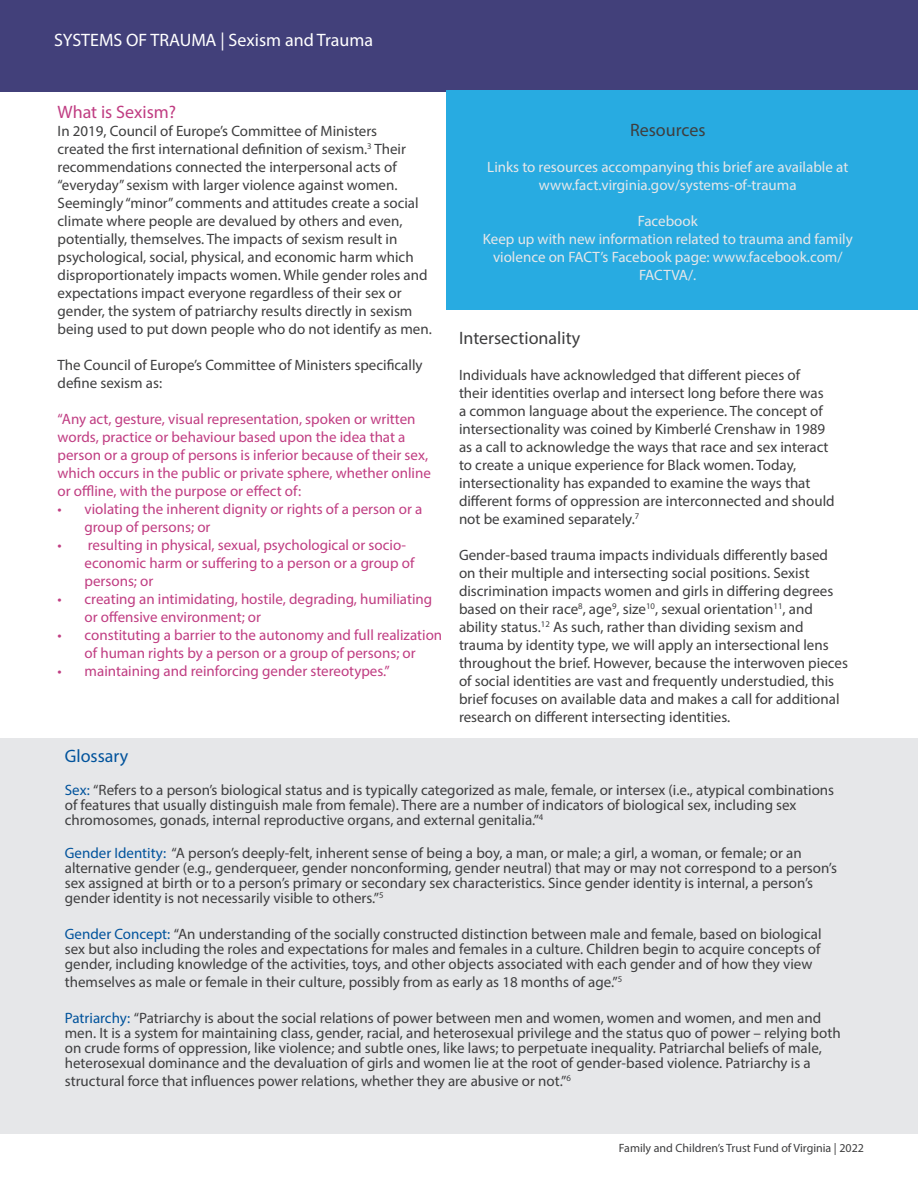
<style>
.page{position:relative;width:918px;height:1188px;background:#fff}
.page>*{position:absolute;margin:0;border:0;box-sizing:border-box;transform-origin:0 0}
.TXT__Intro_Copy{font:18px "Myriad Pro";color:#fff}
.TXT__Body__Header{font:18px "Myriad Pro";color:#3e3e3f}
.TXT__Body__Header-2{font:18px "Myriad Pro";color:#c03d82}
.TXT__Body__Subhead{font:18px "Myriad Pro";color:#3e3e3f}
.TXT__Body__Header-3{font:18px "Myriad Pro";color:#01539c}
.TXT__Body__Copy{font:15px/18px "Myriad Pro";color:#3e3e3f}
.TXT__Body__Copy__Cal{font:15px/18px "Myriad Pro";color:#c03d82}
.TXT__Body__Copy-2{font:15px/18px "Myriad Pro";color:#e6e7e9;text-align:center}
.t1{font:12px "Myriad Pro";color:#3e3e3f}
.s1{color:#01539c}
</style>
<div class="page">
<div style="left:0;top:0;width:904px;height:92px;background:#42407a"></div>
<svg style="left:904px;top:0;width:14px;height:90px"></svg>
<div style="left:0;top:738px;width:918px;height:396px;background:#e6e7e9"></div>
<div style="left:446px;top:90px;width:472px;height:219px;background:#28abe1"></div>
<p class="TXT__Intro_Copy" style="left:54px;top:29px;width:321px">SYSTEMS OF TRAUMA | Sexism and Trauma</p>
<p class="TXT__Body__Header-2" style="left:58px;top:101px;width:120px">What is Sexism?</p>
<p class="TXT__Body__Copy" style="left:58px;top:122px;width:376px">In 2019, Council of Europe’s Committee of Ministers<br>created the first international definition of sexism.<sup>3</sup> Their recommendations connected the interpersonal acts of “everyday” sexism with larger violence against women.<br>Seemingly “minor” comments and attitudes create a social climate where people are devalued by others and even, potentially, themselves. The impacts of sexism result in psychological, social, physical, and economic harm which disproportionately impacts women. While gender roles and expectations impact everyone regardless of their sex or gender, the system of patriarchy results directly in sexism being used to put down people who do not identify as men.</p>
<p class="TXT__Body__Copy" style="left:58px;top:356px;width:367px">The Council of Europe’s Committee of Ministers specifically define sexism as:</p>
<p class="TXT__Body__Copy__Cal" style="left:58px;top:410px;width:375px">“Any act, gesture, visual representation, spoken or written words, practice or behaviour based upon the idea that a person or a group of persons is inferior because of their sex, which occurs in the public or private sphere, whether online or offline, with the purpose or effect of:</p>
<p class="TXT__Body__Copy__Cal" style="left:85px;top:500px;width:339px;text-indent:-27px">• violating the inherent dignity or rights of a person or a group of persons; or</p>
<p class="TXT__Body__Copy__Cal" style="left:85px;top:536px;width:331px;text-indent:-27px">• resulting in physical, sexual, psychological or socio&shy;economic harm or suffering to a person or a group of persons; or</p>
<p class="TXT__Body__Copy__Cal" style="left:85px;top:590px;width:349px;text-indent:-27px">• creating an intimidating, hostile, degrading, humiliating or offensive environment; or</p>
<p class="TXT__Body__Copy__Cal" style="left:58px;top:626px;width:386px;text-align:center">• constituting a barrier to the autonomy and full realization of human rights by a person or a group of persons; or</p>
<p class="TXT__Body__Copy__Cal" style="left:58px;top:662px;width:334px">• maintaining and reinforcing gender stereotypes.”</p>
<p class="TXT__Body__Header-3" style="left:65px;top:745px;width:65px">Glossary</p>
<p class="TXT__Body__Subhead" style="left:630px;top:118px;width:77px">Resources</p>
<p class="TXT__Body__Copy-2" style="left:487px;top:157px;width:363px">Links to resources accompanying this brief are available at</p>
<p class="TXT__Body__Copy-2" style="left:539px;top:175px;width:259px">www.fact.virginia.gov/systems-of-trauma</p>
<p class="TXT__Body__Copy-2" style="left:638px;top:211px;width:62px">Facebook</p>
<p class="TXT__Body__Copy-2" style="left:483px;top:229px;width:371px">Keep up with new information related to trauma and family violence on FACT’s Facebook page: www.facebook.com/<br>FACTVA/.</p>
<p class="TXT__Body__Header" style="left:459px;top:327px;width:123px">Intersectionality</p>
<p class="TXT__Body__Copy" style="left:459px;top:366px;width:377px">Individuals have acknowledged that different pieces of<br>their identities overlap and intersect long before there was<br>a common language about the experience. The concept of intersectionality was coined by Kimberlé Crenshaw in 1989 as a call to acknowledge the ways that race and sex interact to create a unique experience for Black women. Today, intersectionality has expanded to examine the ways that different forms of oppression are interconnected and should not be examined separately.<sup>7</sup></p>
<p class="TXT__Body__Copy" style="left:459px;top:546px;width:390px">Gender-based trauma impacts individuals differently based on their multiple and intersecting social positions. Sexist discrimination impacts women and girls in differing degrees based on their race<sup>8</sup>, age<sup>9</sup>, size<sup>10</sup>, sexual orientation<sup>11</sup>, and ability status.<sup>12</sup> As such, rather than dividing sexism and trauma by identity type, we will apply an intersectional lens throughout the brief. However, because the interwoven pieces of social identities are vast and frequently understudied, this brief focuses on available data and makes a call for additional research on different intersecting identities.</p>
<p class="TXT__Body__Copy" style="left:65px;top:782px;width:771px;line-height:15px"><span class="s1">Sex:</span> “Refers to a person’s biological status and is typically categorized as male, female, or intersex (i.e., atypical combinations of features that usually distinguish male from female). There are a number of indicators of biological sex, including sex chromosomes, gonads, internal reproductive organs, and external genitalia.”<sup>4</sup></p>
<p class="TXT__Body__Copy" style="left:65px;top:845px;width:774px;line-height:15px"><span class="s1">Gender Identity:</span> “A person’s deeply‐felt, inherent sense of being a boy, a man, or male; a girl, a woman, or female; or an alternative gender (e.g., genderqueer, gender nonconforming, gender neutral) that may or may not correspond to a person’s sex assigned at birth or to a person’s primary or secondary sex characteristics. Since gender identity is internal, a person’s gender identity is not necessarily visible to others.”<sup>5</sup></p>
<p class="TXT__Body__Copy" style="left:65px;top:926px;width:758px;line-height:15px;text-align:justify"><span class="s1">Gender Concept:</span> “An understanding of the socially constructed distinction between male and female, based on biological sex but also including the roles and expectations for males and females in a culture. Children begin to acquire concepts of gender, including knowledge of the activities, toys, and other objects associated with each gender and of how they view</p>
<p class="TXT__Body__Copy" style="left:65px;top:973px;width:559px">themselves as male or female in their culture, possibly from as early as 18 months of age.”<sup>5</sup></p>
<p class="TXT__Body__Copy" style="left:65px;top:1010px;width:777px;line-height:15px"><span class="s1">Patriarchy:</span> “Patriarchy is about the social relations of power between men and women, women and women, and men and men. It is a system for maintaining class, gender, racial, and heterosexual privilege and the status quo of power – relying both on crude forms of oppression, like violence; and subtle ones, like laws; to perpetuate inequality. Patriarchal beliefs of male, heterosexual dominance and the devaluation of girls and women lie at the root of gender-based violence. Patriarchy is a</p>
<p class="TXT__Body__Copy" style="left:65px;top:1072px;width:508px">structural force that influences power relations, whether they are abusive or not.”<sup>6</sup></p>
<p class="t1" style="left:619px;top:1141px;width:247px">Family and Children’s Trust Fund of Virginia | 2022</p>
</div>
